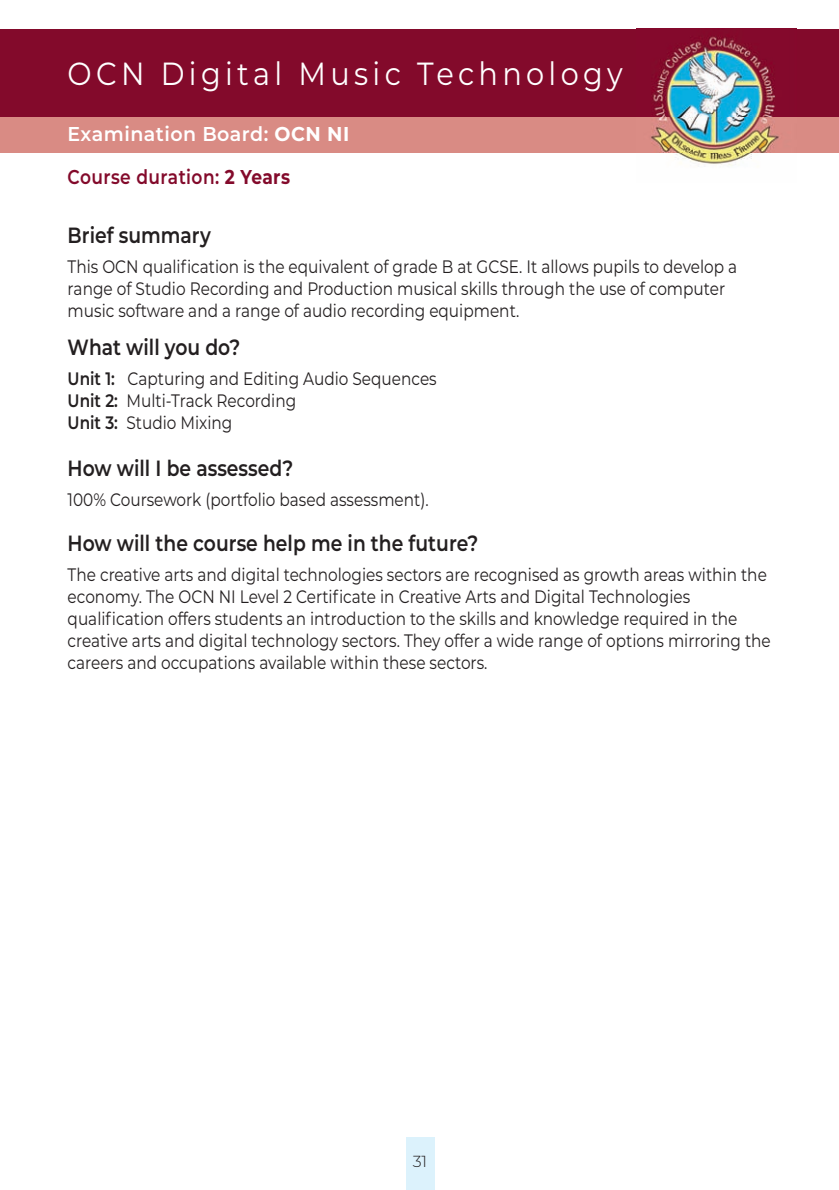
<style>
.page{position:relative;width:839px;height:1190px;background:#fff}
.page>*{position:absolute;margin:0;border:0;box-sizing:border-box;transform-origin:0 0}
.t1{font:32px "Montserrat";letter-spacing:.15em;color:#fff;scale:.9 1}
.t2{font:600 22px "Montserrat";color:#231f20;scale:.85 1}
.t3{font:600 20px "Montserrat";letter-spacing:.025em;color:#fff;scale:.95 1}
.t4{font:600 20px "Montserrat";letter-spacing:.025em;color:#830a2b;scale:.85 1}
.t5{font:18px/22px "Montserrat";color:#231f20;scale:.85 1}
.t6{font:300 16px "Montserrat";color:#231f20}
.s1{font-weight:700}
.s2{font-weight:600}
</style>
<div class="page">
<div style="left:406px;top:1137px;width:28px;height:53px;background:#dcf2fc"></div>
<div style="left:0;top:95px;width:838px;height:58px;background:#d98b84"></div>
<div style="left:0;top:29px;width:838px;height:88px;background:#830a2b"></div>
<img style="left:636px;top:28px;width:159px;height:138px">
<h1 class="t1" style="left:68px;top:61px;width:618px">OCN Digital Music Technology</h1>
<p class="t3" style="left:68px;top:126px;width:298px">Examination Board: <span class="s1">OCN NI</span></p>
<p class="t4" style="left:68px;top:169px;width:263px">Course duration: <span class="s1">2 Years</span></p>
<p class="t2" style="left:68px;top:226px;width:170px">Brief summary</p>
<p class="t5" style="left:68px;top:257px;width:788px">This OCN qualification is the equivalent of grade B at GCSE. It allows pupils to develop a range of Studio Recording and Production musical skills through the use of computer music software and a range of audio recording equipment.</p>
<p class="t2" style="left:68px;top:338px;width:205px">What will you do?</p>
<p class="t5" style="left:68px;top:369px;width:435px"><span class="s2">Unit 1:</span> Capturing and Editing Audio Sequences<br><span class="s2">Unit 2:</span> Multi-Track Recording<br><span class="s2">Unit 3:</span> Studio Mixing</p>
<p class="t2" style="left:68px;top:460px;width:267px">How will I be assessed?</p>
<p class="t5" style="left:68px;top:490px;width:426px">100% Coursework (portfolio based assessment).</p>
<p class="t2" style="left:68px;top:535px;width:484px">How will the course help me in the future?</p>
<p class="t5" style="left:68px;top:565px;width:828px">The creative arts and digital technologies sectors are recognised as growth areas within the economy. The OCN NI Level 2 Certificate in Creative Arts and Digital Technologies qualification offers students an introduction to the skills and knowledge required in the creative arts and digital technology sectors. They offer a wide range of options mirroring the careers and occupations available within these sectors.</p>
<p class="t6" style="left:412px;top:1154px;width:16px">31</p>
</div>
